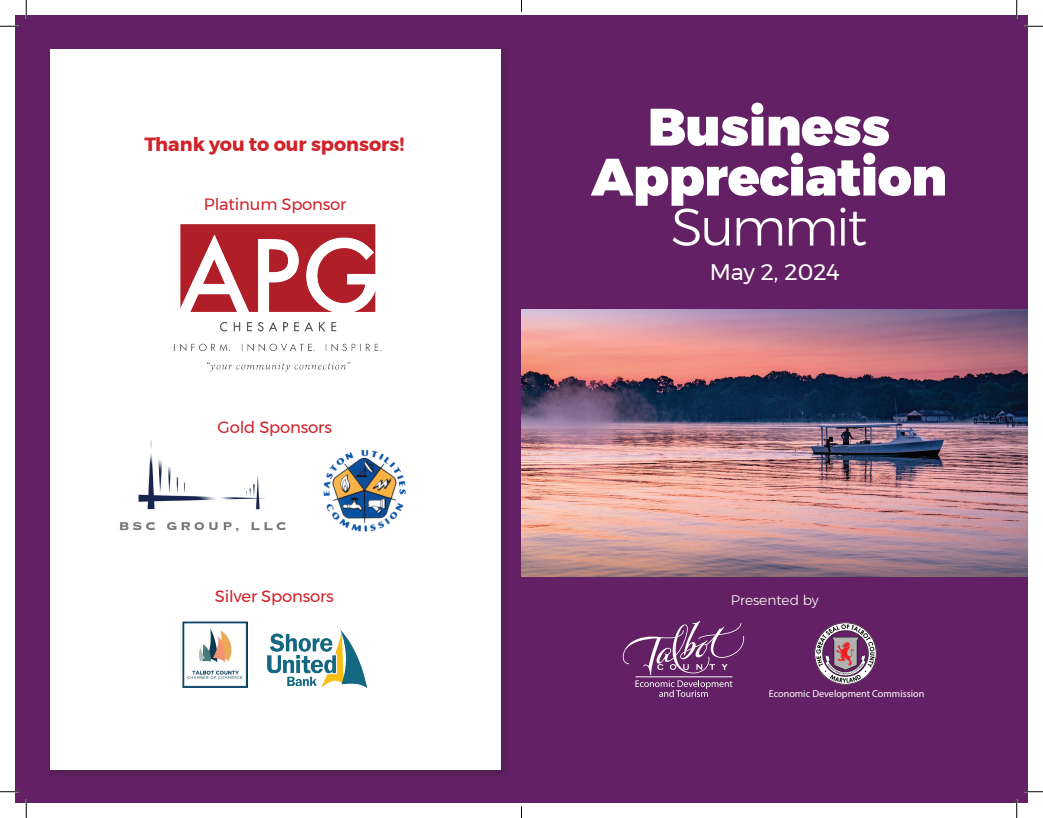
<style>
.page{position:relative;width:1043px;height:818px;background:#fff}
.page>*{position:absolute;margin:0;border:0;box-sizing:border-box;transform-origin:0 0}
.t1{font:900 52.5px/50px "Montserrat";letter-spacing:-.01em;color:#fff;text-align:center}
.t2{font:300 52.5px "Montserrat";letter-spacing:-.05em;color:#fff}
.t3{font:22.5px "Montserrat";color:#fff}
.t4{font:700 19.12px "Montserrat";color:#d1232a}
.t5{font:16.38px "Montserrat";letter-spacing:-.01em;color:#d1232a}
.t6{font:300 13.75px "Montserrat";color:#fff}
.t7{font:10.12px "Myriad Pro";color:#fff}
</style>
<div class="page">
<div style="left:15px;top:15px;width:1013px;height:787px;background:#632064"></div>
<img style="left:521px;top:310px;width:507px;height:266px">
<div style="left:46px;top:45px;width:464px;height:733px;background:#231f20;opacity:.35"></div>
<div style="left:50px;top:49px;width:450px;height:720px;background:#fff"></div>
<img style="left:174px;top:225px;width:208px;height:147px">
<img style="left:119px;top:440px;width:167px;height:92px">
<svg style="left:623px;top:621px;width:121px;height:76px"></svg>
<hr style="left:635px;top:676px;width:97px;height:1px;background:#fff">
<img style="left:814px;top:622px;width:63px;height:63px">
<img style="left:267px;top:629px;width:99px;height:58px">
<img style="left:323px;top:449px;width:83px;height:83px">
<img style="left:182px;top:621px;width:66px;height:66px">
<svg style="left:0;top:25px;width:19px;height:2px"></svg>
<svg style="left:1024px;top:25px;width:18px;height:2px"></svg>
<svg style="left:0;top:790px;width:19px;height:2px"></svg>
<svg style="left:1024px;top:790px;width:18px;height:2px"></svg>
<svg style="left:25px;top:0;width:2px;height:19px"></svg>
<svg style="left:25px;top:799px;width:2px;height:19px"></svg>
<svg style="left:1016px;top:0;width:1px;height:19px"></svg>
<svg style="left:1015px;top:799px;width:2px;height:19px"></svg>
<svg style="left:521px;top:806px;width:1px;height:12px"></svg>
<p class="t4" style="left:144px;top:129px;width:261px">Thank you to our sponsors!</p>
<p class="t5" style="left:204px;top:192px;width:144px">Platinum Sponsor</p>
<p class="t5" style="left:218px;top:414px;width:116px">Gold Sponsors</p>
<p class="t5" style="left:215px;top:583px;width:120px">Silver Sponsors</p>
<h1 class="t1" style="left:591px;top:102px;width:357px">Business<br>Appreciation</h1>
<h1 class="t2" style="left:671px;top:187px;width:198px">Summit</h1>
<h2 class="t3" style="left:709px;top:254px;width:132px">May 2, 2024</h2>
<p class="t6" style="left:730px;top:590px;width:89px">Presented by</p>
<p class="t7" style="left:768px;top:687px;width:157px">Economic Development Commission</p>
</div>
